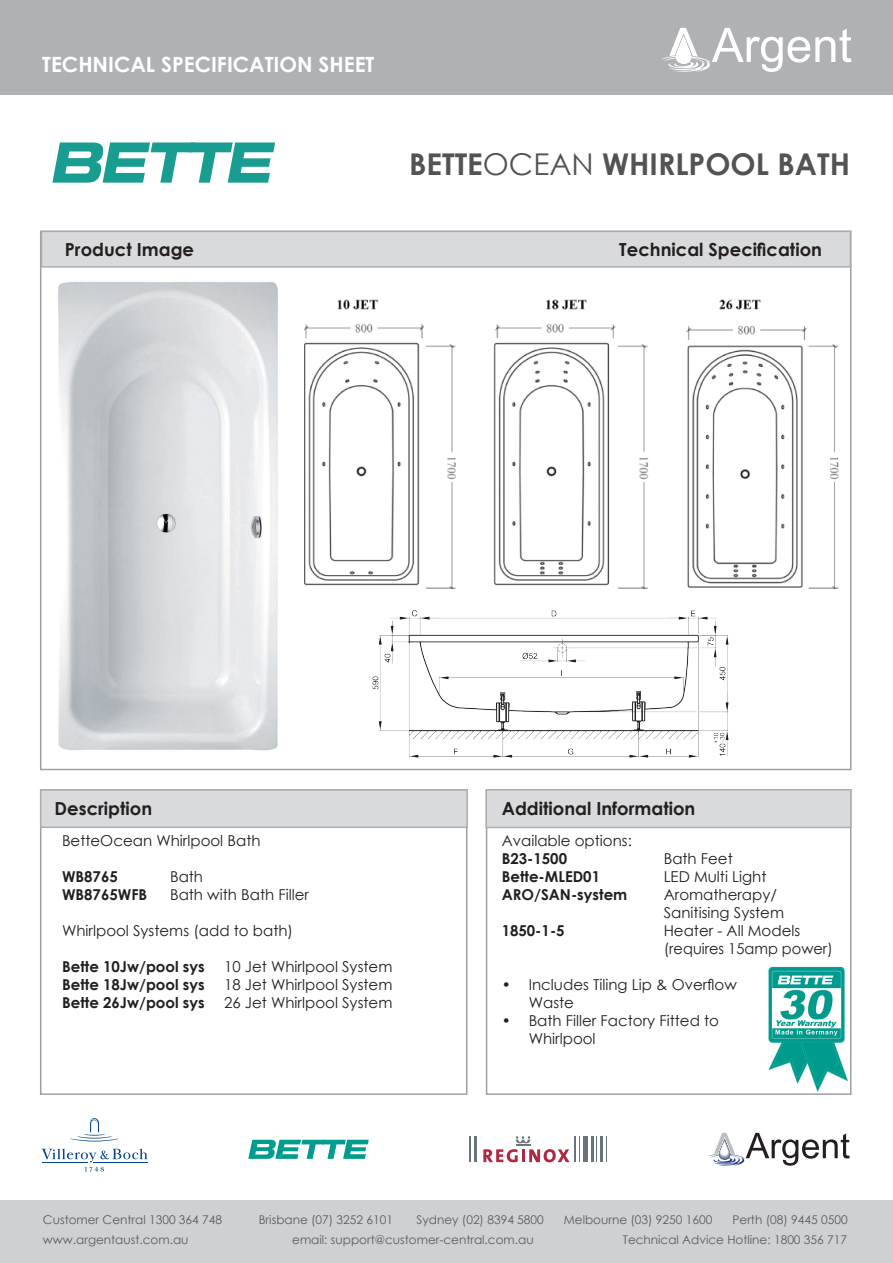
<style>
.page{position:relative;width:893px;height:1263px;background:#fff}
.page>*{position:absolute;margin:0;border:0;box-sizing:border-box;transform-origin:0 0}
.t1{font:700 30px "Century Gothic";color:#535355}
.t2{font:700 21px "Century Gothic";color:#fff}
.t3{font:700 18px "Century Gothic";color:#231f20}
.t4{font:15px/18px "Century Gothic";color:#231f20}
.t5{font:700 15px "Century Gothic";color:#231f20}
.t6{font:12px "Century Gothic";color:#5c5c5f}
.s1{font-weight:400}
</style>
<div class="page">
<div style="left:0;top:0;width:893px;height:94px;background:#b0b1b5"></div>
<div style="left:0;top:1200px;width:893px;height:63px;background:#cfd0d2"></div>
<div style="left:41px;top:231px;width:810px;height:37px;background:#d9dadc;border:2px solid #acadb1"></div>
<div style="left:40px;top:789px;width:427px;height:306px;border:2px solid #9d9fa2"></div>
<div style="left:40px;top:789px;width:428px;height:39px;background:#d9dadc;border:2px solid #acadb1"></div>
<div style="left:486px;top:789px;width:365px;height:306px;border:2px solid #9d9fa2"></div>
<div style="left:485px;top:789px;width:366px;height:39px;background:#d9dadc;border:2px solid #acadb1"></div>
<svg style="left:248px;top:1140px;width:121px;height:19px"></svg>
<svg style="left:71px;top:1118px;width:48px;height:23px"></svg>
<svg style="left:41px;top:1148px;width:107px;height:24px"></svg>
<svg style="left:483px;top:1136px;width:87px;height:26px"></svg>
<svg style="left:579px;top:1136px;width:1px;height:26px"></svg>
<hr style="left:574px;top:1136px;width:2px;height:26px;background:#6a747b">
<div style="left:583px;top:1136px;width:5px;height:26px;background:#6a747b"></div>
<svg style="left:596px;top:1136px;width:1px;height:26px"></svg>
<hr style="left:600px;top:1136px;width:3px;height:26px;background:#6a747b">
<hr style="left:591px;top:1136px;width:2px;height:26px;background:#6a747b">
<hr style="left:469px;top:1136px;width:2px;height:26px;background:#6a747b">
<hr style="left:474px;top:1136px;width:3px;height:26px;background:#6a747b">
<svg style="left:708px;top:1133px;width:142px;height:33px"></svg>
<svg style="left:52px;top:142px;width:223px;height:41px"></svg>
<svg style="left:661px;top:28px;width:190px;height:44px"></svg>
<img style="left:304px;top:299px;width:535px;height:290px">
<img style="left:768px;top:966px;width:80px;height:126px">
<img style="left:372px;top:610px;width:357px;height:148px">
<img style="left:58px;top:282px;width:220px;height:469px">
<h2 class="t2" style="left:42px;top:48px;width:334px">TECHNICAL SPECIFICATION SHEET</h2>
<h1 class="t1" style="left:409px;top:141px;width:442px">BETTE<span class="s1">OCEAN</span> WHIRLPOOL BATH</h1>
<p class="t3" style="left:65px;top:236px;width:131px">Product Image</p>
<p class="t3" style="left:619px;top:236px;width:204px">Technical Specification</p>
<p class="t3" style="left:55px;top:795px;width:99px">Description</p>
<p class="t3" style="left:502px;top:795px;width:195px">Additional Information</p>
<p class="t4" style="left:62px;top:831px;width:200px">BetteOcean Whirlpool Bath</p>
<p class="t5" style="left:62px;top:865px;width:57px">WB8765</p>
<p class="t4" style="left:170px;top:867px;width:35px">Bath</p>
<p class="t5" style="left:62px;top:883px;width:87px">WB8765WFB</p>
<p class="t4" style="left:170px;top:885px;width:140px">Bath with Bath Filler</p>
<p class="t4" style="left:62px;top:921px;width:233px">Whirlpool Systems (add to bath)</p>
<p class="t5" style="left:62px;top:955px;width:144px">Bette 10Jw/pool sys</p>
<p class="t4" style="left:224px;top:957px;width:170px">10 Jet Whirlpool System</p>
<p class="t5" style="left:62px;top:973px;width:144px">Bette 18Jw/pool sys</p>
<p class="t4" style="left:224px;top:975px;width:170px">18 Jet Whirlpool System</p>
<p class="t5" style="left:62px;top:991px;width:144px">Bette 26Jw/pool sys</p>
<p class="t4" style="left:224px;top:993px;width:170px">26 Jet Whirlpool System</p>
<p class="t4" style="left:502px;top:831px;width:132px">Available options:</p>
<p class="t5" style="left:502px;top:847px;width:67px">B23-1500</p>
<p class="t4" style="left:664px;top:849px;width:71px">Bath Feet</p>
<p class="t5" style="left:502px;top:865px;width:100px">Bette-MLED01</p>
<p class="t4" style="left:664px;top:867px;width:104px">LED Multi Light</p>
<p class="t5" style="left:502px;top:883px;width:127px">ARO/SAN-system</p>
<p class="t4" style="left:664px;top:885px;width:122px">Aromatherapy/<br>Sanitising System</p>
<p class="t5" style="left:502px;top:919px;width:64px">1850-1-5</p>
<p class="t4" style="left:664px;top:921px;width:170px">Heater - All Models (requires 15amp power)</p>
<p class="t4" style="left:529px;top:975px;width:210px;text-indent:-27px">• Includes Tiling Lip &amp; Overflow<br>Waste</p>
<p class="t4" style="left:529px;top:1011px;width:192px;text-indent:-27px">• Bath Filler Factory Fitted to<br>Whirlpool</p>
<p class="t6" style="left:43px;top:1211px;width:181px">Customer Central 1300 364 748</p>
<p class="t6" style="left:259px;top:1211px;width:136px">Brisbane (07) 3252 6101</p>
<p class="t6" style="left:416px;top:1211px;width:129px">Sydney (02) 8394 5800</p>
<p class="t6" style="left:564px;top:1211px;width:150px">Melbourne (03) 9250 1600</p>
<p class="t6" style="left:732px;top:1211px;width:117px">Perth (08) 9445 0500</p>
<p class="t6" style="left:43px;top:1231px;width:147px">www.argentaust.com.au</p>
<p class="t6" style="left:292px;top:1231px;width:243px">email: support@customer-central.com.au</p>
<p class="t6" style="left:623px;top:1231px;width:226px">Technical Advice Hotline: 1800 356 717</p>
</div>
